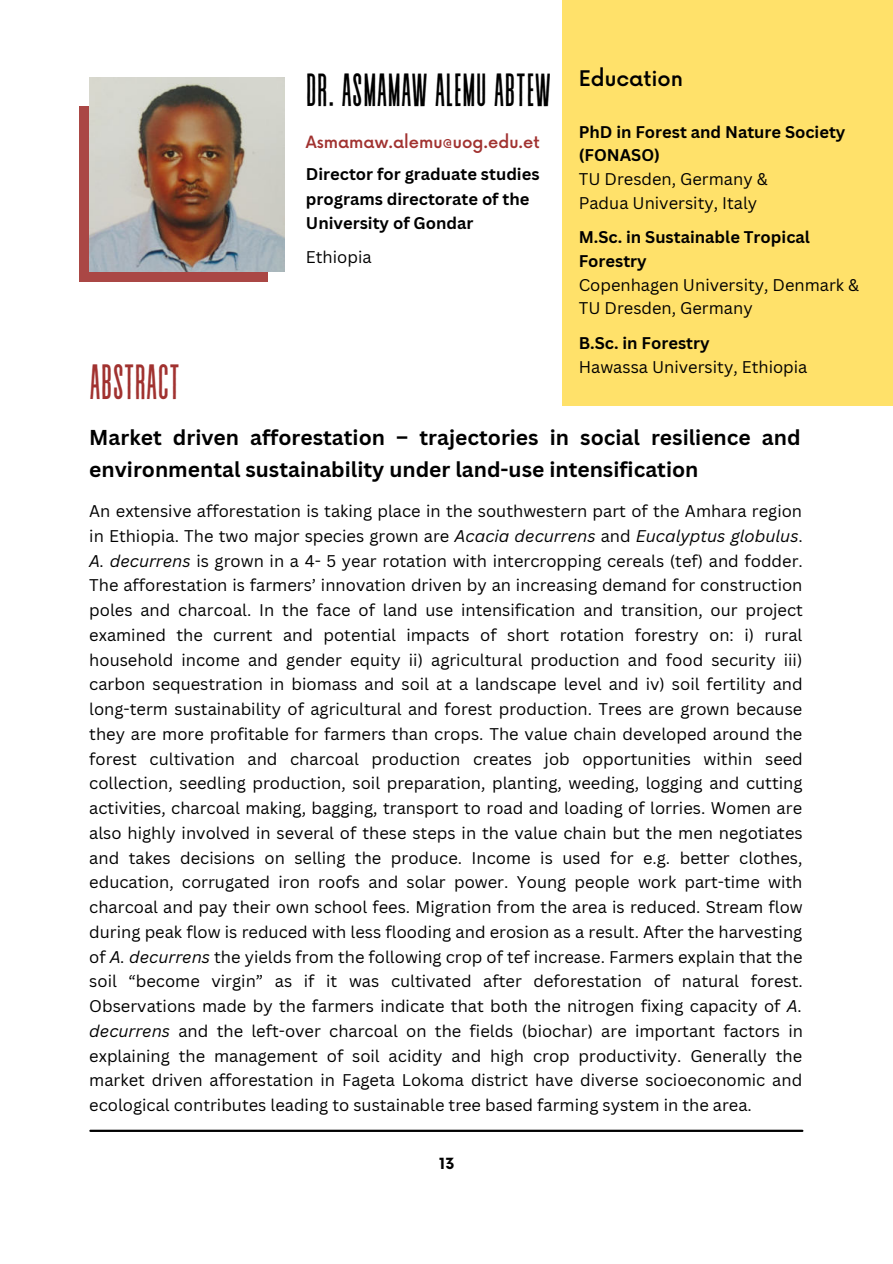
<style>
.page{position:relative;width:893px;height:1264px;background:#fff}
.page>*{position:absolute;margin:0;border:0;box-sizing:border-box;transform-origin:0 0}
.t1{font:49.5px "Revive 80 Tall";color:#a13230}
.t2{font:46.5px "Revive 80 Tall";color:#000}
.t3{font:700 21px/31.5px "Canva Sans";color:#000}
.t4{font:500 21px "Now";color:#000}
.t5{font:16.5px/24.8px "Canva Sans";color:#000}
.t6{font:700 16.5px/24.8px "Canva Sans";color:#000}
.t7{font:500 16.5px "Now";color:#a13230}
.t8{font:700 15px "Now";color:#000}
.s1{font-style:italic}
</style>
<div class="page">
<hr style="left:90px;top:1129px;width:712px;height:2px;background:#000">
<div style="left:562px;top:0;width:330px;height:406px;background:#ffe16a"></div>
<div style="left:79px;top:106px;width:189px;height:176px;background:#aa4745"></div>
<img style="left:89px;top:77px;width:195px;height:195px">
<h1 class="t1" style="left:89px;top:356px;width:92px">ABSTRACT</h1>
<h2 class="t2" style="left:306px;top:66px;width:247px">DR. ASMAMAW ALEMU ABTEW</h2>
<p class="t4" style="left:578px;top:62px;width:106px">Education</p>
<p class="t7" style="left:306px;top:129px;width:235px">Asmamaw.alemu@uog.edu.et</p>
<p class="t6" style="left:578px;top:120px;width:268px;line-height:23.5px">PhD in Forest and Nature Society (FONASO)</p>
<p class="t5" style="left:578px;top:167px;width:190px;line-height:23.5px">TU Dresden, Germany &amp;<br>Padua University, Italy</p>
<p class="t6" style="left:578px;top:226px;width:233px;line-height:23.5px">M.Sc. in Sustainable Tropical<br>Forestry</p>
<p class="t5" style="left:578px;top:273px;width:282px;line-height:23.5px">Copenhagen University, Denmark &amp;<br>TU Dresden, Germany</p>
<p class="t6" style="left:578px;top:331px;width:132px">B.Sc. in Forestry</p>
<p class="t5" style="left:578px;top:354px;width:230px">Hawassa University, Ethiopia</p>
<p class="t6" style="left:306px;top:162px;width:235px">Director for graduate studies programs directorate of the<br>University of Gondar</p>
<p class="t5" style="left:306px;top:244px;width:67px">Ethiopia</p>
<p class="t3" style="left:89px;top:422px;width:712px">Market driven afforestation – trajectories in social resilience and environmental sustainability under land-use intensification</p>
<p class="t5" style="left:89px;top:499px;width:715px;text-align:justify">An extensive afforestation is taking place in the southwestern part of the Amhara region in Ethiopia. The two major species grown are <span class="s1">Acacia decurrens</span> and <span class="s1">Eucalyptus globulus</span>.<br><span class="s1">A. decurrens</span> is grown in a 4- 5 year rotation with intercropping cereals (tef) and fodder.<br>The afforestation is farmers’ innovation driven by an increasing demand for construction poles and charcoal. In the face of land use intensification and transition, our project examined the current and potential impacts of short rotation forestry on: i) rural household income and gender equity ii) agricultural production and food security iii) carbon sequestration in biomass and soil at a landscape level and iv) soil fertility and long-term sustainability of agricultural and forest production. Trees are grown because they are more profitable for farmers than crops. The value chain developed around the forest cultivation and charcoal production creates job opportunities within seed collection, seedling production, soil preparation, planting, weeding, logging and cutting activities, charcoal making, bagging, transport to road and loading of lorries. Women are also highly involved in several of these steps in the value chain but the men negotiates and takes decisions on selling the produce. Income is used for e.g. better clothes, education, corrugated iron roofs and solar power. Young people work part-time with charcoal and pay their own school fees. Migration from the area is reduced. Stream flow during peak flow is reduced with less flooding and erosion as a result. After the harvesting of <span class="s1">A. decurrens</span> the yields from the following crop of tef increase. Farmers explain that the soil “become virgin” as if it was cultivated after deforestation of natural forest.<br>Observations made by the farmers indicate that both the nitrogen fixing capacity of <span class="s1">A. decurrens</span> and the left-over charcoal on the fields (biochar) are important factors in explaining the management of soil acidity and high crop productivity. Generally the market driven afforestation in Fageta Lokoma district have diverse socioeconomic and ecological contributes leading to sustainable tree based farming system in the area.</p>
<p class="t8" style="left:439px;top:1152px;width:17px">13</p>
</div>
